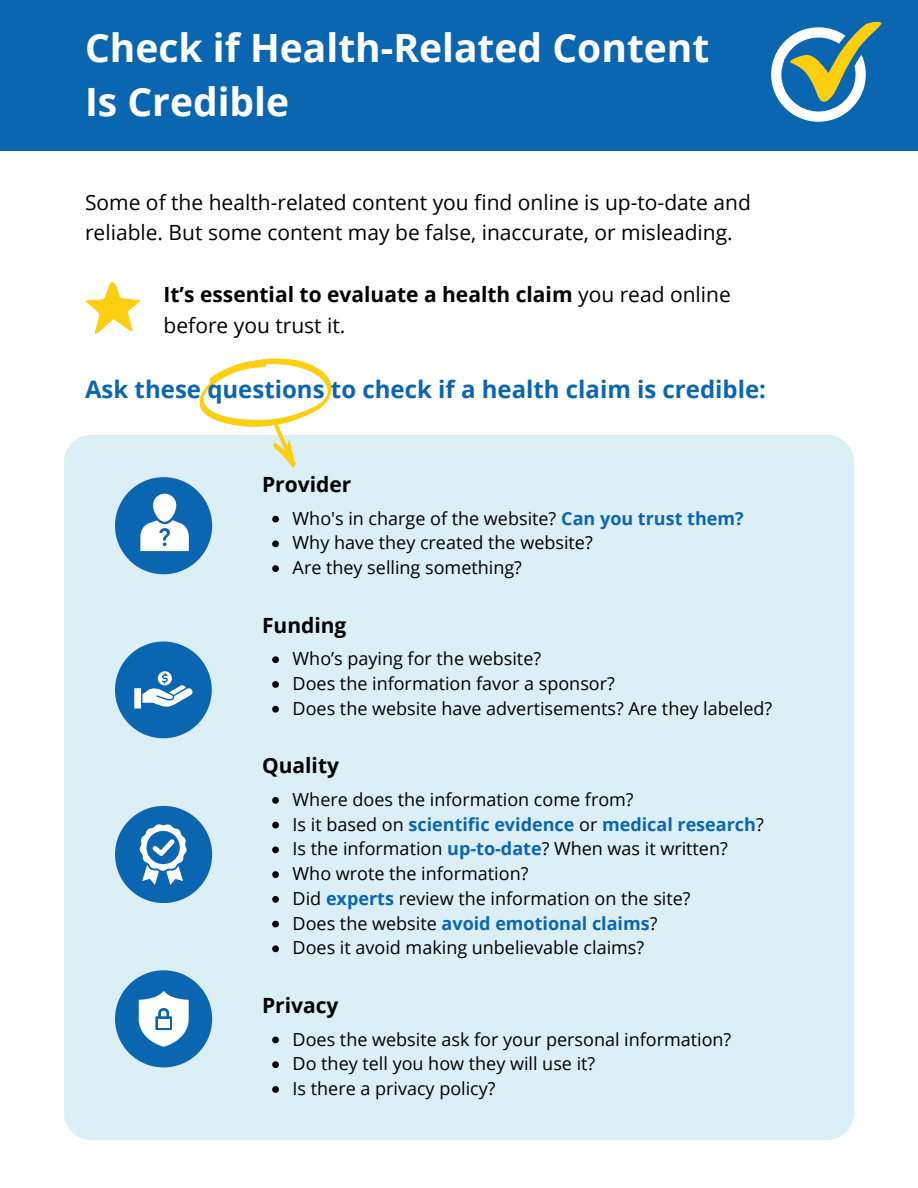
<style>
.page{position:relative;width:918px;height:1188px;background:#fff}
.page>*{position:absolute;margin:0;border:0;box-sizing:border-box;transform-origin:0 0}
.t1{font:700 39px/54px "Open Sans";color:#fff}
.t2{font:700 24px "Open Sans";color:#0a66b1}
.t3{font:21px/30.3px "Open Sans";color:#000}
.t4{font:700 21px/30.3px "Open Sans";color:#000}
.t5{font:18px/24.8px "Open Sans";color:#000}
.s1{font-weight:400}
.s2{font-weight:700;color:#0a66b1}
</style>
<div class="page">
<div style="left:0;top:0;width:918px;height:151px;background:#0a66b1"></div>
<div style="left:64px;top:435px;width:790px;height:705px;background:#dceef6"></div>
<svg style="left:272px;top:516px;width:7px;height:6px"></svg>
<svg style="left:272px;top:540px;width:7px;height:7px"></svg>
<svg style="left:272px;top:565px;width:7px;height:7px"></svg>
<svg style="left:272px;top:656px;width:7px;height:7px"></svg>
<svg style="left:272px;top:681px;width:7px;height:7px"></svg>
<svg style="left:272px;top:706px;width:7px;height:7px"></svg>
<svg style="left:272px;top:797px;width:7px;height:7px"></svg>
<svg style="left:272px;top:822px;width:7px;height:6px"></svg>
<svg style="left:272px;top:846px;width:7px;height:7px"></svg>
<svg style="left:272px;top:871px;width:7px;height:7px"></svg>
<svg style="left:272px;top:896px;width:7px;height:7px"></svg>
<svg style="left:272px;top:921px;width:7px;height:6px"></svg>
<svg style="left:272px;top:945px;width:7px;height:7px"></svg>
<svg style="left:272px;top:1037px;width:7px;height:6px"></svg>
<svg style="left:272px;top:1061px;width:7px;height:7px"></svg>
<svg style="left:272px;top:1086px;width:7px;height:7px"></svg>
<svg style="left:115px;top:642px;width:97px;height:96px;background:#4c90c6"></svg>
<div style="left:115px;top:477px;width:97px;height:97px;background:#0a66b1;border-radius:50%"></div>
<svg style="left:140px;top:520px;width:49px;height:31px;background:#d4e4f1"></svg>
<div style="left:153px;top:494px;width:23px;height:28px;background:#fff;border-radius:12px"></div>
<div style="left:115px;top:806px;width:97px;height:97px;background:#0a66b1;border-radius:50%"></div>
<svg style="left:140px;top:824px;width:47px;height:61px"></svg>
<div style="left:115px;top:970px;width:97px;height:97px;background:#0a66b1;border-radius:50%"></div>
<svg style="left:139px;top:991px;width:50px;height:56px"></svg>
<svg style="left:194px;top:358px;width:143px;height:113px"></svg>
<svg style="left:771px;top:22px;width:110px;height:100px"></svg>
<svg style="left:85px;top:282px;width:55px;height:52px"></svg>
<h1 class="t1" style="left:85px;top:20px;width:626px">Check if Health-Related Content<br>Is Credible</h1>
<p class="t3" style="left:85px;top:187px;width:667px">Some of the health-related content you find online is up-to-date and reliable. But some content may be false, inaccurate, or misleading.</p>
<p class="t4" style="left:164px;top:279px;width:569px">It’s essential to evaluate a health claim <span class="s1">you read online before you trust it.</span></p>
<h2 class="t2" style="left:85px;top:372px;width:683px">Ask these questions to check if a health claim is credible:</h2>
<p class="t4" style="left:262px;top:469px;width:91px">Provider</p>
<p class="t5" style="left:293px;top:505px;width:453px">Who's in charge of the website? <span class="s2">Can you trust them?<br></span>Why have they created the website?<br>Are they selling something?</p>
<p class="t4" style="left:262px;top:609px;width:86px">Funding</p>
<p class="t5" style="left:293px;top:646px;width:481px">Who’s paying for the website?<br>Does the information favor a sponsor?<br>Does the website have advertisements? Are they labeled?</p>
<p class="t4" style="left:262px;top:750px;width:79px">Quality</p>
<p class="t5" style="left:293px;top:787px;width:473px">Where does the information come from?<br>Is it based on <span class="s2">scientific evidence</span> or <span class="s2">medical research</span>?<br>Is the information <span class="s2">up-to-date</span>? When was it written?<br>Who wrote the information?<br>Did <span class="s2">experts</span> review the information on the site?<br>Does the website <span class="s2">avoid emotional claims</span>?<br>Does it avoid making unbelievable claims?</p>
<p class="t4" style="left:262px;top:990px;width:78px">Privacy</p>
<p class="t5" style="left:293px;top:1026px;width:440px">Does the website ask for your personal information?<br>Do they tell you how they will use it?<br>Is there a privacy policy?</p>
</div>
